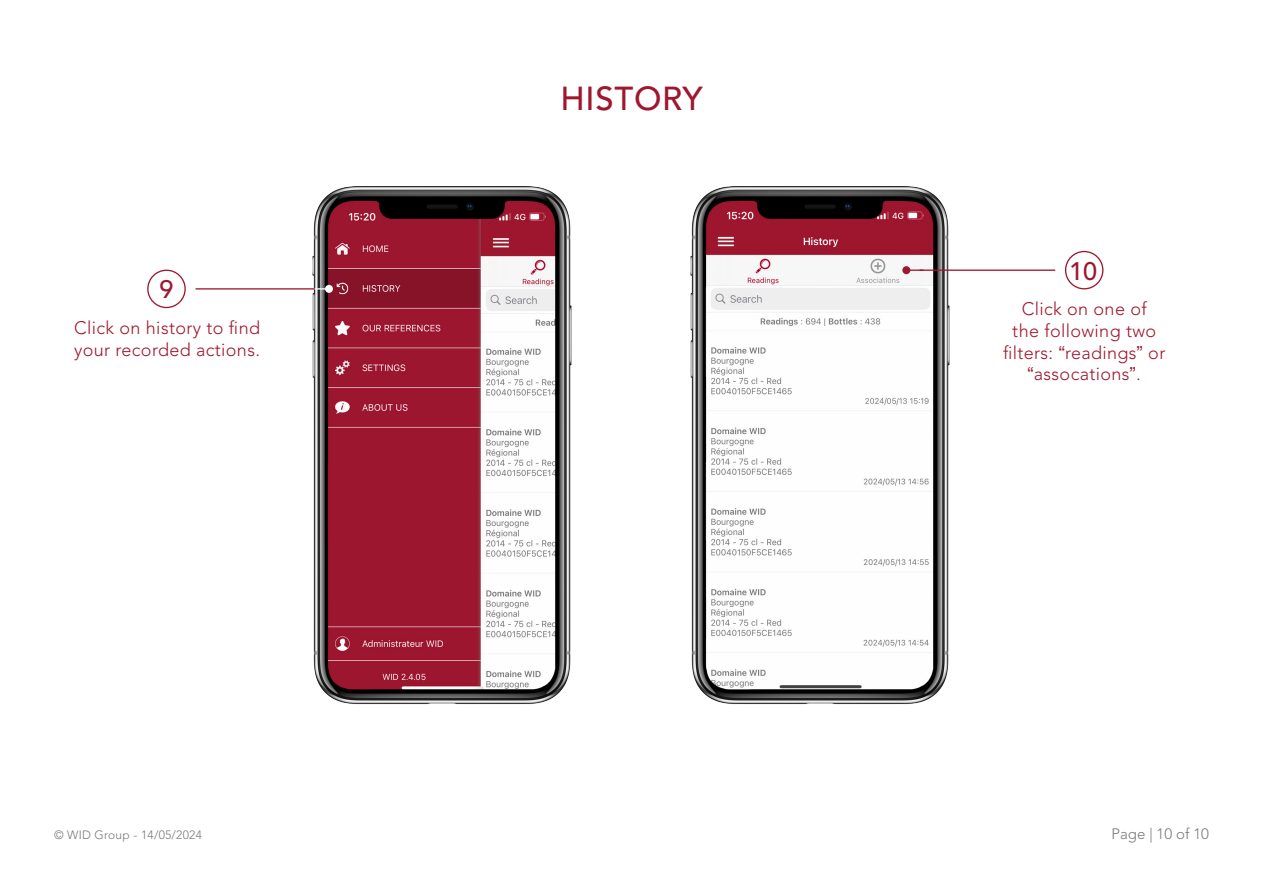
<style>
.page{position:relative;width:1263px;height:893px;background:#fff}
.page>*{position:absolute;margin:0;border:0;box-sizing:border-box;transform-origin:0 0}
.t1{font:500 33px "Avenir LT Std";letter-spacing:.02em;color:#9f172e}
.t2{font:500 25.2px "Avenir LT Std";color:#9f172e}
.t3{font:300 18px/21.6px "Avenir LT Std";letter-spacing:.02em;color:#9f172e}
.t4{font:300 15px "Avenir LT Std";color:#79787b}
.t5{font:300 12px "Avenir LT Std";letter-spacing:.02em;color:#79787b}
.s1{font-family:"Helvetica LT Std";font-weight:400}
</style>
<div class="page">
<div style="left:1065px;top:251px;width:38px;height:38px;border:1px solid #9f172e;border-radius:50%"></div>
<img style="left:690px;top:187px;width:260px;height:517px">
<img style="left:312px;top:187px;width:260px;height:517px">
<div style="left:147px;top:270px;width:39px;height:38px;border:1px solid #9f172e;border-radius:50%"></div>
<hr style="left:195px;top:288px;width:120px;height:2px;background:#9f172e">
<div style="left:325px;top:285px;width:8px;height:8px;background:#fff;border-radius:50%"></div>
<div style="left:902px;top:266px;width:8px;height:8px;background:#9c182f;border-radius:50%"></div>
<hr style="left:919px;top:269px;width:136px;height:2px;background:#9f172e">
<svg style="left:910px;top:269px;width:13px;height:2px"></svg>
<svg style="left:315px;top:288px;width:10px;height:2px"></svg>
<p class="t2" style="left:159px;top:275px;width:16px">9</p>
<p class="t3" style="left:74px;top:317px;width:188px">Click on history to find your recorded actions.</p>
<p class="t1" style="left:560px;top:79px;width:144px">HISTORY</p>
<p class="t2" style="left:1069px;top:256px;width:30px">10</p>
<p class="t3" style="left:1003px;top:298px;width:164px;text-align:center">Click on one of<br>the following two filters: <span class="s1">“</span>readings<span class="s1">”</span> or <span class="s1">“</span>assocations<span class="s1">”</span>.</p>
<p class="t5" style="left:54px;top:828px;width:149px">© WID Group - 14/05/2024</p>
<p class="t4" style="left:1111px;top:825px;width:99px">Page | 10 of 10</p>
</div>
